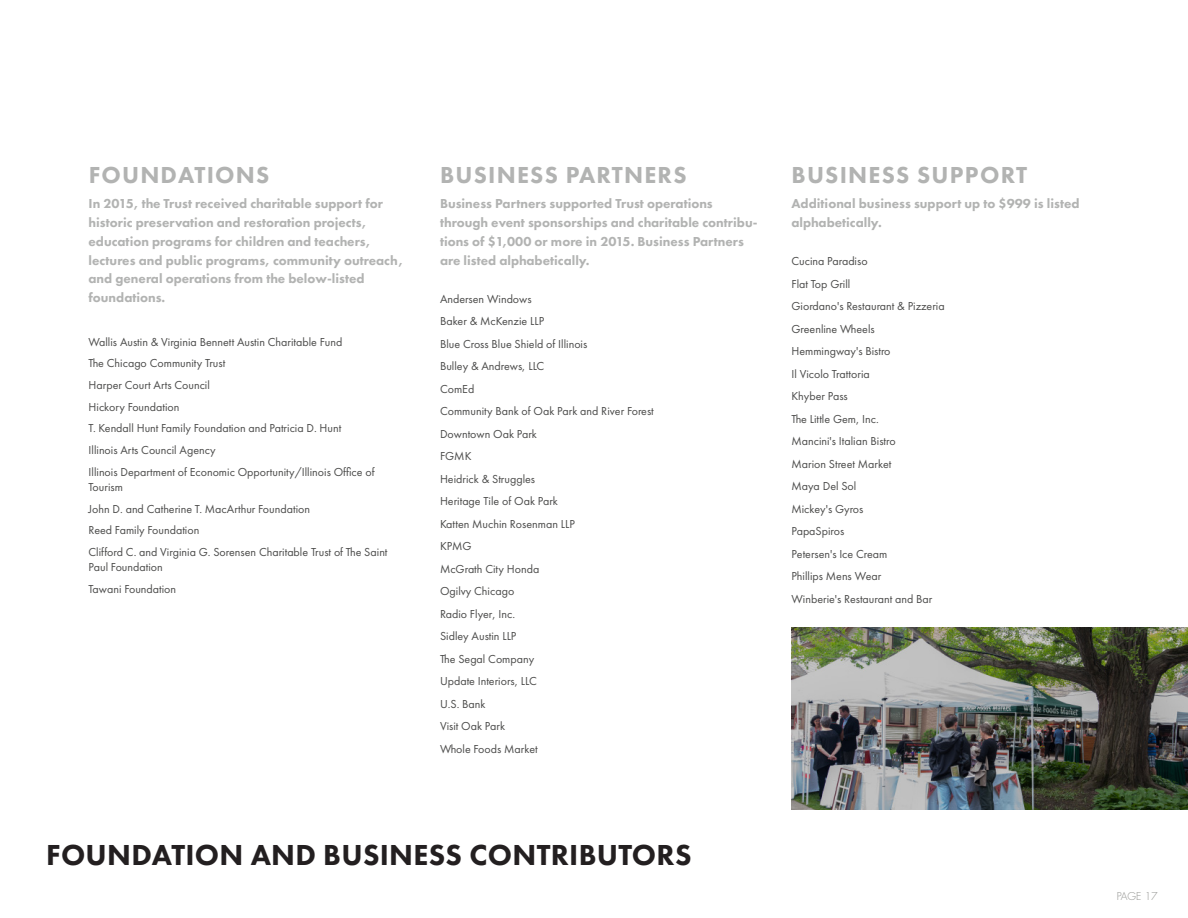
<style>
.page{position:relative;width:1188px;height:918px;background:#fff}
.page>*{position:absolute;margin:0;border:0;box-sizing:border-box;transform-origin:0 0}
.t1{font:800 30px "Futura PT";letter-spacing:.01em;color:#231f20}
.t2{font:800 24px "Futura PT";letter-spacing:.05em;color:#b2b3b2}
.t3{font:800 13.5px/18.8px "Futura PT";color:#b2b3b2}
.t4{font:12px/22.5px "Futura PT";color:#4b4b4a}
.t5{font:300 10.5px "Futura";color:#939491}
</style>
<div class="page">
<img style="left:791px;top:627px;width:397px;height:183px">
<h2 class="t2" style="left:89px;top:160px;width:182px">FOUNDATIONS</h2>
<p class="t3" style="left:89px;top:194px;width:316px">In 2015, the Trust received charitable support for historic preservation and restoration projects, education programs for children and teachers, lectures and public programs, community outreach, and general operations from the below-listed foundations.</p>
<p class="t4" style="left:89px;top:331px;width:288px;line-height:21.8px">Wallis Austin &amp; Virginia Bennett Austin Charitable Fund<br>The Chicago Community Trust<br>Harper Court Arts Council<br>Hickory Foundation<br>T. Kendall Hunt Family Foundation and Patricia D. Hunt<br>Illinois Arts Council Agency<br>Illinois Department of Economic Opportunity/Illinois Office of</p>
<p class="t4" style="left:89px;top:476px;width:300px;line-height:21.8px">Tourism<br>John D. and Catherine T. MacArthur Foundation<br>Reed Family Foundation<br>Clifford C. and Virginia G. Sorensen Charitable Trust of The Saint</p>
<p class="t4" style="left:89px;top:556px;width:89px;line-height:21.8px">Paul Foundation<br>Tawani Foundation</p>
<h2 class="t2" style="left:440px;top:160px;width:248px">BUSINESS PARTNERS</h2>
<p class="t3" style="left:440px;top:194px;width:319px">Business Partners supported Trust operations through event sponsorships and charitable contribu&shy;tions of $1,000 or more in 2015. Business Partners are listed alphabetically.</p>
<p class="t4" style="left:440px;top:287px;width:215px">Andersen Windows<br>Baker &amp; McKenzie LLP<br>Blue Cross Blue Shield of Illinois<br>Bulley &amp; Andrews, LLC<br>ComEd<br>Community Bank of Oak Park and River Forest<br>Downtown Oak Park<br>FGMK<br>Heidrick &amp; Struggles<br>Heritage Tile of Oak Park<br>Katten Muchin Rosenman LLP<br>KPMG<br>McGrath City Honda<br>Ogilvy Chicago<br>Radio Flyer, Inc.<br>Sidley Austin LLP<br>The Segal Company<br>Update Interiors, LLC<br>U.S. Bank<br>Visit Oak Park<br>Whole Foods Market</p>
<h2 class="t2" style="left:792px;top:160px;width:237px">BUSINESS SUPPORT</h2>
<p class="t3" style="left:791px;top:194px;width:290px">Additional business support up to $999 is listed alphabetically.</p>
<p class="t4" style="left:791px;top:250px;width:155px">Cucina Paradiso<br>Flat Top Grill<br>Giordano's Restaurant &amp; Pizzeria<br>Greenline Wheels<br>Hemmingway's Bistro<br>Il Vicolo Trattoria<br>Khyber Pass<br>The Little Gem, Inc.<br>Mancini's Italian Bistro<br>Marion Street Market<br>Maya Del Sol<br>Mickey's Gyros<br>PapaSpiros<br>Petersen's Ice Cream<br>Phillips Mens Wear<br>Winberie's Restaurant and Bar</p>
<h1 class="t1" style="left:46px;top:836px;width:647px">FOUNDATION AND BUSINESS CONTRIBUTORS</h1>
<p class="t5" style="left:1117px;top:890px;width:43px">PAGE 17</p>
</div>
